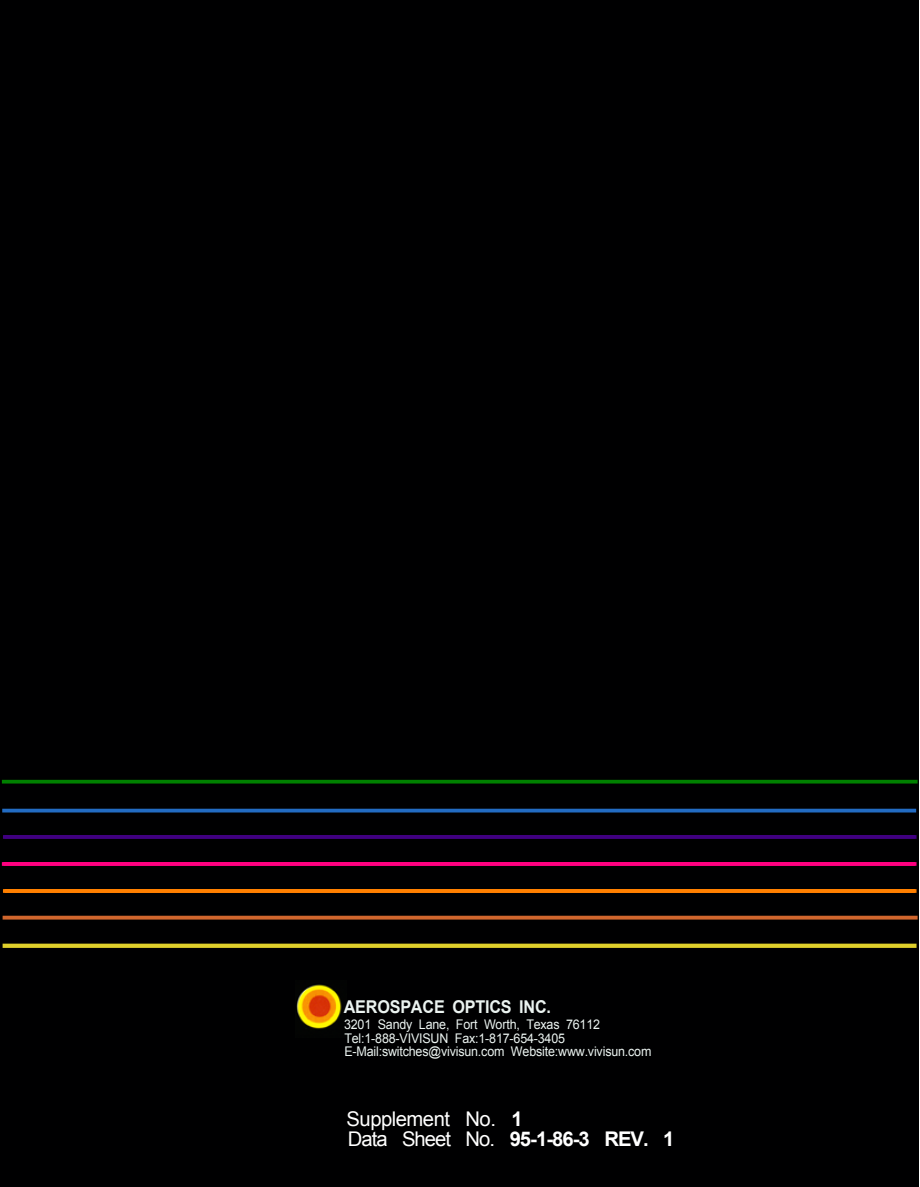
<style>
.page{position:relative;width:920px;height:1187px;background:#fff}
.page>*{position:absolute;margin:0;border:0;box-sizing:border-box;transform-origin:0 0}
.t1{font:20.25px/20.2px "Arial";letter-spacing:-.025em;color:#fff}
.t2{font:700 17.7px "Arial";letter-spacing:-.01em;color:#ebf3f0;scale:.92 1}
.t3{font:13.35px/13.6px "Arial";letter-spacing:-.015em;color:#ebf3f0;scale:.94 1}
.s1{font-weight:700}
</style>
<div class="page">
<div style="left:0;top:1px;width:918px;height:1185px;background:#000001"></div>
<svg style="left:2px;top:808px;width:914px;height:4px;background:#1b579f"></svg>
<svg style="left:3px;top:915px;width:914px;height:4px;background:#aa5325"></svg>
<svg style="left:3px;top:943px;width:913px;height:5px;background:#bdb024"></svg>
<svg style="left:2px;top:779px;width:915px;height:4px;background:#006500"></svg>
<hr style="left:3px;top:835px;width:913px;height:3px;background:#400080">
<hr style="left:2px;top:862px;width:914px;height:3px;background:#ff0080">
<hr style="left:3px;top:889px;width:913px;height:3px;background:#ff8000">
<img style="left:296px;top:984px;width:46px;height:45px">
<h2 class="t2" style="left:344px;top:994px;width:227px">AEROSPACE OPTICS INC.</h2>
<p class="t3" style="left:344px;top:1017px;width:328px">3201 Sandy Lane, Fort Worth, Texas 76112<br>Tel:1-888-VIVISUN Fax:1-817-654-3405<br>E-Mail:switches@vivisun.com Website:www.vivisun.com</p>
<h1 class="t1" style="left:346px;top:1108px;width:329px">Supplement No. <span class="s1">1<br></span>Data Sheet No. <span class="s1">95-1-86-3 REV. 1</span></h1>
</div>
